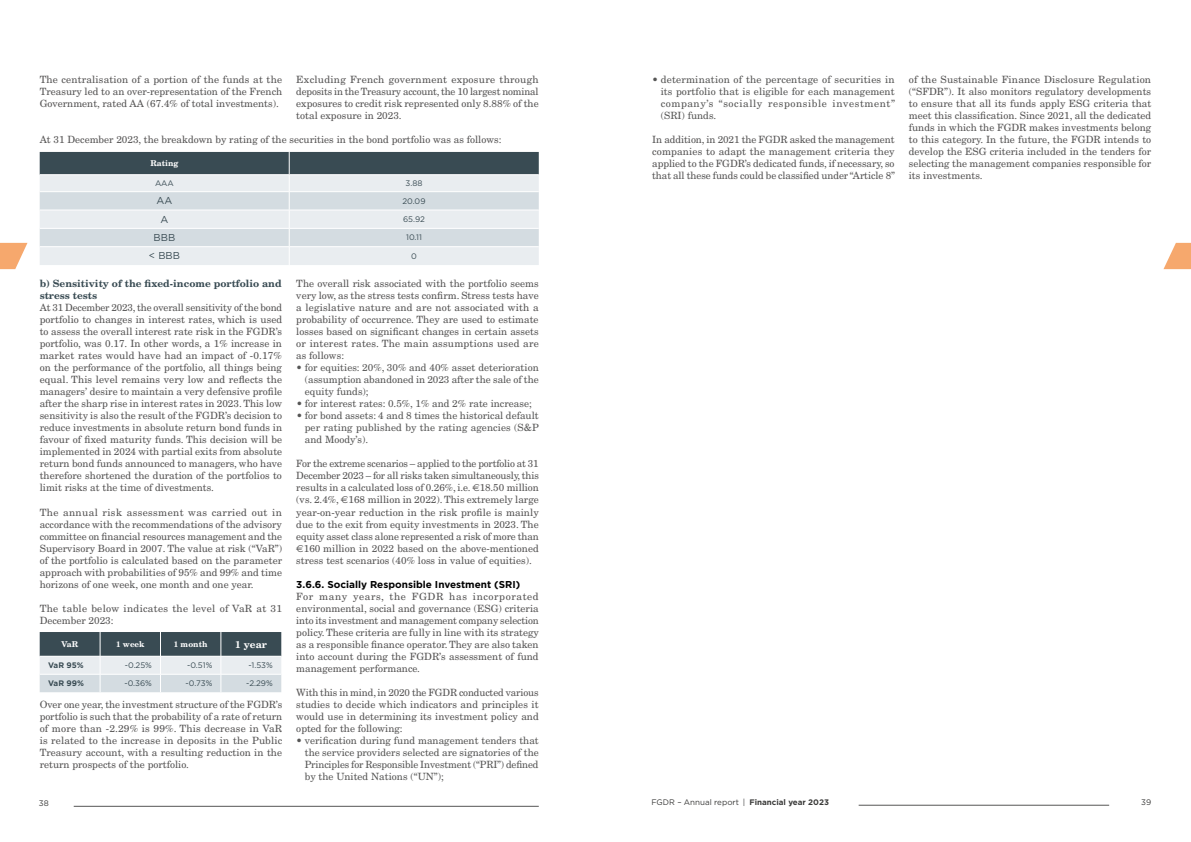
<style>
.page{position:relative;width:1191px;height:842px;background:#fff}
.page>*{position:absolute;margin:0;border:0;box-sizing:border-box;transform-origin:0 0}
.t1{font:10px/12px "New Century Schlbk LT Std";color:#555454;text-align:justify}
.t2{font:10px/12px "New Century Schlbk LT Std";color:#565655;text-align:justify}
.t3{font:700 10px/12px "New Century Schlbk LT Std";color:#394b53}
.t4{font:10px/12px "New Century Schlbk LT Std";letter-spacing:.025em;color:#555454}
.t5{font:700 10px "Gotham HTF";color:#000}
.t6{font:10px "Gotham HTF";color:#394b53}
.t7{font:700 10px "New Century Schlbk LT Std";color:#fff}
.t8{font:8px "Gotham HTF";color:#394b53}
.t9{font:8px "Gotham HTF";color:#3a3a39}
.t10{font:700 8px "New Century Schlbk LT Std";color:#fff}
.t11{font:700 8px "Gotham HTF";letter-spacing:-.005em;color:#394b53}
.s1{font-family:"Euro Sans"}
.s2{font-weight:700}
</style>
<div class="page">
<svg style="left:1163px;top:243px;width:28px;height:26px"></svg>
<svg style="left:0;top:243px;width:27px;height:26px"></svg>
<svg style="left:40px;top:152px;width:499px;height:113px;background:#c0c8cd"></svg>
<hr style="left:40px;top:174px;width:249px;height:1px;background:#fff">
<hr style="left:289px;top:174px;width:250px;height:1px;background:#fff">
<svg style="left:40px;top:632px;width:241px;height:60px;background:#9da8ad"></svg>
<hr style="left:40px;top:656px;width:60px;height:1px;background:#fff">
<hr style="left:100px;top:656px;width:60px;height:1px;background:#fff">
<hr style="left:160px;top:656px;width:61px;height:1px;background:#fff">
<hr style="left:221px;top:656px;width:60px;height:1px;background:#fff">
<hr style="left:74px;top:806px;width:465px;height:1px;background:#565655">
<hr style="left:858px;top:805px;width:251px;height:1px;background:#565655">
<p class="t1" style="left:40px;top:74px;width:244px">The centralisation of a portion of the funds at the Treasury led to an over-representation of the French Government, rated AA (67.4% of total investments).</p>
<p class="t1" style="left:296px;top:74px;width:244px">Excluding French government exposure through deposits in the Treasury account, the 10 largest nominal exposures to credit risk represented only 8.88% of the total exposure in 2023.</p>
<p class="t1" style="left:40px;top:134px;width:463px">At 31 December 2023, the breakdown by rating of the securities in the bond portfolio was as follows:</p>
<p class="t10" style="left:150px;top:158px;width:30px">Rating</p>
<p class="t8" style="left:155px;top:179px;width:20px">AAA</p>
<p class="t8" style="left:405px;top:179px;width:18px">3.88</p>
<p class="t6" style="left:157px;top:195px;width:17px">AA</p>
<p class="t8" style="left:402px;top:196px;width:25px">20.09</p>
<p class="t6" style="left:160px;top:214px;width:9px">A</p>
<p class="t8" style="left:403px;top:215px;width:23px">65.92</p>
<p class="t6" style="left:154px;top:232px;width:23px">BBB</p>
<p class="t8" style="left:406px;top:233px;width:17px">10.11</p>
<p class="t6" style="left:149px;top:250px;width:33px">&lt; BBB</p>
<p class="t8" style="left:411px;top:251px;width:7px">0</p>
<p class="t3" style="left:40px;top:278px;width:244px">b) Sensitivity of the fixed-income portfolio and stress tests</p>
<p class="t1" style="left:40px;top:302px;width:244px">At 31 December 2023, the overall sensitivity of the bond portfolio to changes in interest rates, which is used to assess the overall interest rate risk in the FGDR’s portfolio, was 0.17. In other words, a 1% increase in market rates would have had an impact of -0.17% on the performance of the portfolio, all things being equal. This level remains very low and reflects the managers’ desire to maintain a very defensive profile after the sharp rise in interest rates in 2023. This low sensitivity is also the result of the FGDR’s decision to reduce investments in absolute return bond funds in favour of fixed maturity funds. This decision will be implemented in 2024 with partial exits from absolute return bond funds announced to managers, who have therefore shortened the duration of the portfolios to limit risks at the time of divestments.</p>
<p class="t1" style="left:40px;top:506px;width:244px">The annual risk assessment was carried out in accordance with the recommendations of the advisory committee on financial resources management and the Supervisory Board in 2007. The value at risk (“VaR”) of the portfolio is calculated based on the parameter approach with probabilities of 95% and 99% and time horizons of one week, one month and one year.</p>
<p class="t4" style="left:40px;top:602px;width:244px">The table below indicates the level of VaR at 31<br>December 2023:</p>
<p class="t10" style="left:61px;top:639px;width:18px">VaR</p>
<p class="t10" style="left:116px;top:639px;width:30px">1 week</p>
<p class="t10" style="left:174px;top:639px;width:35px">1 month</p>
<p class="t7" style="left:235px;top:638px;width:33px">1 year</p>
<p class="t11" style="left:48px;top:661px;width:37px">VaR 95%</p>
<p class="t8" style="left:125px;top:661px;width:29px">-0.25%</p>
<p class="t8" style="left:187px;top:661px;width:27px">-0.51%</p>
<p class="t8" style="left:248px;top:661px;width:26px">-1.53%</p>
<p class="t11" style="left:48px;top:679px;width:37px">VaR 99%</p>
<p class="t8" style="left:124px;top:679px;width:29px">-0.36%</p>
<p class="t8" style="left:186px;top:679px;width:28px">-0.73%</p>
<p class="t8" style="left:246px;top:679px;width:28px">-2.29%</p>
<p class="t1" style="left:40px;top:698px;width:244px">Over one year, the investment structure of the FGDR’s portfolio is such that the probability of a rate of return of more than -2.29% is 99%. This decrease in VaR is related to the increase in deposits in the Public Treasury account, with a resulting reduction in the return prospects of the portfolio.</p>
<p class="t1" style="left:296px;top:278px;width:244px">The overall risk associated with the portfolio seems very low, as the stress tests confirm. Stress tests have a legislative nature and are not associated with a probability of occurrence. They are used to estimate losses based on significant changes in certain assets or interest rates. The main assumptions used are as follows:</p>
<p class="t2" style="left:305px;top:362px;width:235px;text-indent:-9px">• for equities: 20%, 30% and 40% asset deterioration (assumption abandoned in 2023 after the sale of the equity funds);</p>
<p class="t2" style="left:296px;top:398px;width:237px">• for interest rates: 0.5%, 1% and 2% rate increase;</p>
<p class="t2" style="left:305px;top:410px;width:236px;text-indent:-8px">• for bond assets: 4 and 8 times the historical default per rating published by the rating agencies (S&amp;P and Moody’s).</p>
<p class="t1" style="left:296px;top:458px;width:244px">For the extreme scenarios – applied to the portfolio at 31<br>December 2023 – for all risks taken simultaneously, this results in a calculated loss of 0.26%, i.e. <span class="s1">€</span>18.50 million (vs. 2.4%, <span class="s1">€</span>168 million in 2022). This extremely large year-on-year reduction in the risk profile is mainly due to the exit from equity investments in 2023. The equity asset class alone represented a risk of more than <span class="s1">€</span>160 million in 2022 based on the above-mentioned stress test scenarios (40% loss in value of equities).</p>
<p class="t5" style="left:296px;top:578px;width:225px">3.6.6. Socially Responsible Investment (SRI)</p>
<p class="t1" style="left:296px;top:590px;width:244px">For many years, the FGDR has incorporated environmental, social and governance (ESG) criteria into its investment and management company selection policy. These criteria are fully in line with its strategy as a responsible finance operator. They are also taken into account during the FGDR’s assessment of fund management performance.</p>
<p class="t1" style="left:296px;top:686px;width:244px">With this in mind, in 2020 the FGDR conducted various studies to decide which indicators and principles it would use in determining its investment policy and opted for the following:</p>
<p class="t2" style="left:305px;top:734px;width:235px;text-indent:-8px">• verification during fund management tenders that the service providers selected are signatories of the Principles for Responsible Investment (“PRI”) defined by the United Nations (“UN”);</p>
<p class="t2" style="left:660px;top:74px;width:236px;text-indent:-9px">• determination of the percentage of securities in its portfolio that is eligible for each management company’s “socially responsible investment” (SRI) funds.</p>
<p class="t1" style="left:652px;top:134px;width:244px">In addition, in 2021 the FGDR asked the management companies to adapt the management criteria they applied to the FGDR’s dedicated funds, if necessary, so that all these funds could be classified under “Article 8”</p>
<p class="t1" style="left:909px;top:74px;width:244px">of the Sustainable Finance Disclosure Regulation (“SFDR”). It also monitors regulatory developments to ensure that all its funds apply ESG criteria that meet this classification. Since 2021, all the dedicated funds in which the FGDR makes investments belong to this category. In the future, the FGDR intends to develop the ESG criteria included in the tenders for selecting the management companies responsible for its investments.</p>
<p class="t9" style="left:39px;top:799px;width:11px">38</p>
<p class="t9" style="left:651px;top:798px;width:179px">FGDR – Annual report | <span class="s2">Financial year 2023</span></p>
<p class="t9" style="left:1141px;top:798px;width:12px">39</p>
</div>
